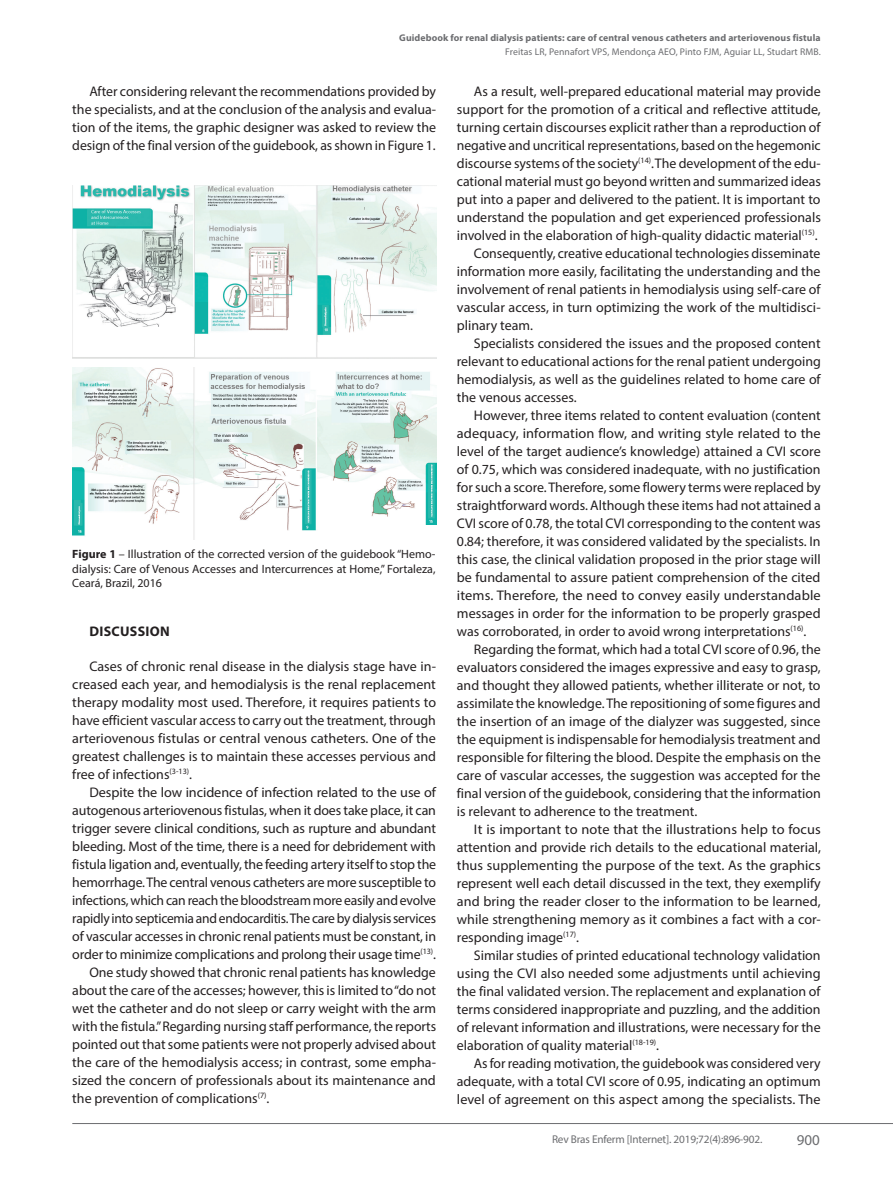
<style>
.page{position:relative;width:893px;height:1191px;background:#fff}
.page>*{position:absolute;margin:0;border:0;box-sizing:border-box;transform-origin:0 0}
.t1{font:15px "Myriad Pro";color:#6c6d70}
.t2{font:13.95px/18px "Myriad Pro";color:#231f20;text-align:justify}
.t3{font:13.95px "Myriad Pro";letter-spacing:-.02em;color:#231f20}
.t4{font:700 13.95px "Myriad Pro";letter-spacing:.02em;color:#231f20}
.t5{font:12px/14.4px "Myriad Pro";color:#231f20;text-align:justify}
.t6{font:11.25px "Myriad Pro";letter-spacing:-.015em;color:#6c6d70}
.t7{font:700 9.75px "Myriad Pro";letter-spacing:.01em;color:#6c6d70}
.t8{font:9.75px "Myriad Pro";letter-spacing:.01em;color:#6c6d70}
.s1{font-weight:700}
</style>
<div class="page">
<hr style="left:72px;top:1123px;width:821px;height:1px;background:#6c6d70">
<img style="left:72px;top:186px;width:364px;height:173px">
<img style="left:72px;top:367px;width:364px;height:172px">
<p class="t7" style="left:399px;top:33px;width:423px">Guidebook for renal dialysis patients: care of central venous catheters and arteriovenous fistula</p>
<p class="t8" style="left:505px;top:46px;width:317px">Freitas LR, Pennafort VPS, Mendonça AEO, Pinto FJM, Aguiar LL, Studart RMB.</p>
<p class="t2" style="left:72px;top:82px;width:365px;text-indent:17px">After considering relevant the recommendations provided by the specialists, and at the conclusion of the analysis and evalua&shy;tion of the items, the graphic designer was asked to review the design of the final version of the guidebook, as shown in Figure 1.</p>
<p class="t2" style="left:474px;top:82px;width:348px">As a result, well-prepared educational material may provide</p>
<p class="t2" style="left:457px;top:100px;width:365px">support for the promotion of a critical and reflective attitude,</p>
<p class="t2" style="left:457px;top:118px;width:365px">turning certain discourses explicit rather than a reproduction of</p>
<p class="t2" style="left:457px;top:136px;width:365px">negative and uncritical representations, based on the hegemonic</p>
<p class="t2" style="left:457px;top:154px;width:365px">discourse systems of the society<sup>(14)</sup>.The development of the edu-</p>
<p class="t2" style="left:457px;top:172px;width:365px">cational material must go beyond written and summarized ideas</p>
<p class="t2" style="left:457px;top:190px;width:365px">put into a paper and delivered to the patient. It is important to</p>
<p class="t2" style="left:457px;top:208px;width:365px">understand the population and get experienced professionals</p>
<p class="t2" style="left:457px;top:226px;width:362px">involved in the elaboration of high-quality didactic material<sup>(15)</sup>.</p>
<p class="t2" style="left:474px;top:244px;width:348px">Consequently, creative educational technologies disseminate</p>
<p class="t2" style="left:457px;top:262px;width:365px">information more easily, facilitating the understanding and the</p>
<p class="t2" style="left:457px;top:280px;width:365px">involvement of renal patients in hemodialysis using self-care of</p>
<p class="t2" style="left:457px;top:298px;width:365px">vascular access, in turn optimizing the work of the multidisci-</p>
<p class="t2" style="left:457px;top:316px;width:78px">plinary team.</p>
<p class="t2" style="left:474px;top:334px;width:348px">Specialists considered the issues and the proposed content</p>
<p class="t2" style="left:457px;top:352px;width:365px">relevant to educational actions for the renal patient undergoing</p>
<p class="t2" style="left:457px;top:370px;width:365px">hemodialysis, as well as the guidelines related to home care of</p>
<p class="t2" style="left:457px;top:388px;width:121px">the venous accesses.</p>
<p class="t2" style="left:474px;top:406px;width:348px">However, three items related to content evaluation (content</p>
<p class="t2" style="left:457px;top:424px;width:365px">adequacy, information flow, and writing style related to the</p>
<p class="t2" style="left:457px;top:442px;width:365px">level of the target audience’s knowledge) attained a CVI score</p>
<p class="t2" style="left:457px;top:460px;width:365px">of 0.75, which was considered inadequate, with no justification</p>
<p class="t2" style="left:457px;top:478px;width:365px">for such a score. Therefore, some flowery terms were replaced by</p>
<p class="t2" style="left:457px;top:496px;width:365px">straightforward words. Although these items had not attained a</p>
<p class="t2" style="left:457px;top:514px;width:365px">CVI score of 0.78, the total CVI corresponding to the content was</p>
<p class="t2" style="left:457px;top:532px;width:365px">0.84; therefore, it was considered validated by the specialists. In</p>
<p class="t2" style="left:457px;top:550px;width:365px">this case, the clinical validation proposed in the prior stage will</p>
<p class="t2" style="left:457px;top:568px;width:365px">be fundamental to assure patient comprehension of the cited</p>
<p class="t2" style="left:457px;top:586px;width:365px">items. Therefore, the need to convey easily understandable</p>
<p class="t2" style="left:457px;top:604px;width:365px">messages in order for the information to be properly grasped</p>
<p class="t2" style="left:457px;top:622px;width:351px">was corroborated, in order to avoid wrong interpretations<sup>(16)</sup>.</p>
<p class="t2" style="left:474px;top:640px;width:348px">Regarding the format, which had a total CVI score of 0.96, the</p>
<p class="t2" style="left:457px;top:658px;width:365px">evaluators considered the images expressive and easy to grasp,</p>
<p class="t2" style="left:457px;top:676px;width:365px">and thought they allowed patients, whether illiterate or not, to</p>
<p class="t2" style="left:457px;top:694px;width:365px">assimilate the knowledge. The repositioning of some figures and</p>
<p class="t2" style="left:457px;top:712px;width:365px">the insertion of an image of the dialyzer was suggested, since</p>
<p class="t2" style="left:457px;top:730px;width:365px">the equipment is indispensable for hemodialysis treatment and</p>
<p class="t2" style="left:457px;top:748px;width:365px">responsible for filtering the blood. Despite the emphasis on the</p>
<p class="t2" style="left:457px;top:766px;width:365px">care of vascular accesses, the suggestion was accepted for the</p>
<p class="t2" style="left:457px;top:784px;width:365px">final version of the guidebook, considering that the information</p>
<p class="t2" style="left:457px;top:802px;width:242px">is relevant to adherence to the treatment.</p>
<p class="t2" style="left:474px;top:820px;width:348px">It is important to note that the illustrations help to focus</p>
<p class="t2" style="left:457px;top:838px;width:365px">attention and provide rich details to the educational material,</p>
<p class="t2" style="left:457px;top:856px;width:365px">thus supplementing the purpose of the text. As the graphics</p>
<p class="t2" style="left:457px;top:874px;width:365px">represent well each detail discussed in the text, they exemplify</p>
<p class="t2" style="left:457px;top:892px;width:365px">and bring the reader closer to the information to be learned,</p>
<p class="t2" style="left:457px;top:910px;width:365px">while strengthening memory as it combines a fact with a cor-</p>
<p class="t2" style="left:457px;top:928px;width:124px">responding image<sup>(17)</sup>.</p>
<p class="t2" style="left:474px;top:946px;width:348px">Similar studies of printed educational technology validation</p>
<p class="t2" style="left:457px;top:964px;width:365px">using the CVI also needed some adjustments until achieving</p>
<p class="t2" style="left:457px;top:982px;width:365px">the final validated version. The replacement and explanation of</p>
<p class="t2" style="left:457px;top:1000px;width:365px">terms considered inappropriate and puzzling, and the addition</p>
<p class="t2" style="left:457px;top:1018px;width:365px">of relevant information and illustrations, were necessary for the</p>
<p class="t2" style="left:457px;top:1036px;width:204px">elaboration of quality material<sup>(18-19)</sup>.</p>
<p class="t2" style="left:474px;top:1054px;width:348px">As for reading motivation, the guidebook was considered very</p>
<p class="t2" style="left:457px;top:1072px;width:365px">adequate, with a total CVI score of 0.95, indicating an optimum</p>
<p class="t2" style="left:457px;top:1090px;width:365px">level of agreement on this aspect among the specialists. The</p>
<p class="t5" style="left:72px;top:547px;width:365px"><span class="s1">Figure 1</span> – Illustration of the corrected version of the guidebook “Hemo&shy;dialysis: Care of Venous Accesses and Intercurrences at Home,” Fortaleza, Ceará, Brazil, 2016</p>
<p class="t4" style="left:89px;top:623px;width:82px">DISCUSSION</p>
<p class="t2" style="left:72px;top:656px;width:365px;text-indent:17px">Cases of chronic renal disease in the dialysis stage have in&shy;creased each year, and hemodialysis is the renal replacement therapy modality most used. Therefore, it requires patients to have efficient vascular access to carry out the treatment, through arteriovenous fistulas or central venous catheters. One of the greatest challenges is to maintain these accesses pervious and free of infections<sup>(3-13)</sup>.</p>
<p class="t2" style="left:89px;top:782px;width:348px">Despite the low incidence of infection related to the use of</p>
<p class="t2" style="left:72px;top:800px;width:365px">autogenous arteriovenous fistulas, when it does take place, it can</p>
<p class="t2" style="left:72px;top:818px;width:365px">trigger severe clinical conditions, such as rupture and abundant</p>
<p class="t2" style="left:72px;top:836px;width:365px">bleeding. Most of the time, there is a need for debridement with</p>
<p class="t2" style="left:72px;top:854px;width:365px">fistula ligation and, eventually, the feeding artery itself to stop the</p>
<p class="t2" style="left:72px;top:872px;width:365px">hemorrhage. The central venous catheters are more susceptible to</p>
<p class="t2" style="left:72px;top:890px;width:365px">infections, which can reach the bloodstream more easily and evolve</p>
<p class="t3" style="left:72px;top:909px;width:365px">rapidly into septicemia and endocarditis. The care by dialysis services</p>
<p class="t2" style="left:72px;top:926px;width:365px">of vascular accesses in chronic renal patients must be constant, in</p>
<p class="t2" style="left:72px;top:944px;width:365px">order to minimize complications and prolong their usage time<sup>(13)</sup>.</p>
<p class="t2" style="left:89px;top:962px;width:348px">One study showed that chronic renal patients has knowledge</p>
<p class="t2" style="left:72px;top:980px;width:365px">about the care of the accesses; however, this is limited to “do not</p>
<p class="t2" style="left:72px;top:998px;width:365px">wet the catheter and do not sleep or carry weight with the arm</p>
<p class="t2" style="left:72px;top:1016px;width:365px">with the fistula.” Regarding nursing staff performance, the reports</p>
<p class="t2" style="left:72px;top:1034px;width:365px">pointed out that some patients were not properly advised about</p>
<p class="t2" style="left:72px;top:1052px;width:365px">the care of the hemodialysis access; in contrast, some empha-</p>
<p class="t2" style="left:72px;top:1070px;width:365px">sized the concern of professionals about its maintenance and</p>
<p class="t2" style="left:72px;top:1088px;width:199px">the prevention of complications<sup>(7)</sup>.</p>
<p class="t6" style="left:552px;top:1132px;width:212px">Rev Bras Enferm [Internet]. 2019;72(4):896-902.</p>
<p class="t1" style="left:797px;top:1130px;width:25px">900</p>
</div>
